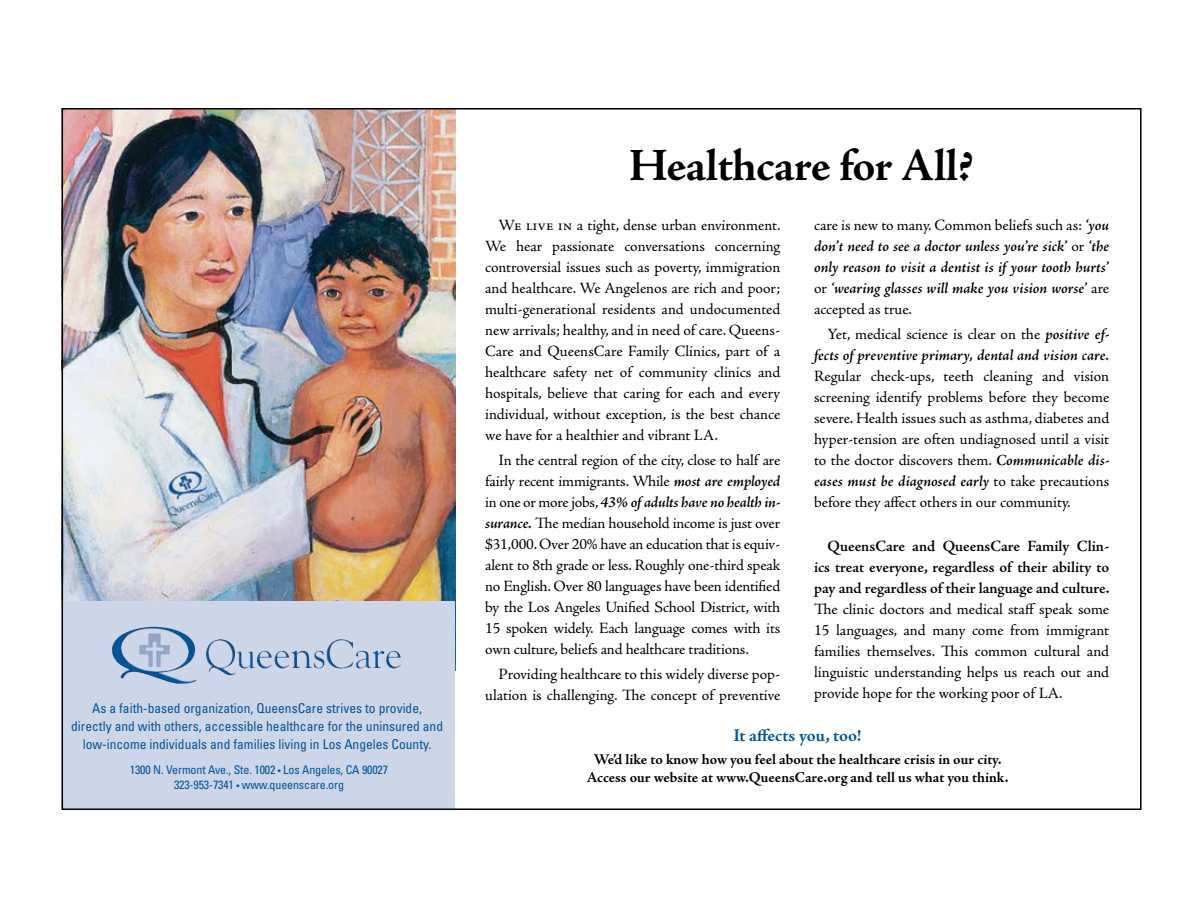
<style>
.page{position:relative;width:1188px;height:918px;background:#fff}
.page>*{position:absolute;margin:0;border:0;box-sizing:border-box;transform-origin:0 0}
.t1{font:700 46.5px "Adobe Jenson Pro";letter-spacing:-.015em;color:#000}
.t2{font:700 18px "Adobe Jenson Pro";letter-spacing:-.005em;color:#005699}
.t3{font:15.75px/21px "Adobe Jenson Pro";letter-spacing:-.005em;color:#000;text-align:justify}
.t4{font:italic 600 15.75px/21px "Adobe Jenson Pro";color:#000;text-align:justify}
.t5{font:600 15.75px/21px "Adobe Jenson Pro";letter-spacing:-.005em;color:#000;text-align:justify}
.t6{font:700 15px/18px "Adobe Jenson Pro";letter-spacing:-.005em;color:#000;text-align:center}
.t7{font:condensed 13.5px/18px "Univers";color:#005699;text-align:center}
.t8{font:condensed 12px/14.4px "Univers";letter-spacing:-.01em;color:#005699;text-align:center}
.s1{font-size:9px}
.s2{font-weight:600;font-style:italic}
.s3{font-weight:400;font-style:normal}
</style>
<div class="page">
<img style="left:65px;top:111px;width:390px;height:490px">
<div style="left:62px;top:601px;width:393px;height:208px;background:#cdd5e8"></div>
<img style="left:112px;top:627px;width:85px;height:57px">
<p class="t7" style="left:71px;top:699px;width:373px">As a faith-based organization, QueensCare strives to provide, directly and with others, accessible healthcare for the uninsured and low-income individuals and families living in Los Angeles County.</p>
<p class="t8" style="left:130px;top:763px;width:260px">1300 N. Vermont Ave., Ste. 1002 <span class="s1">•</span> Los Angeles, CA 90027<br>323-953-7341 <span class="s1">•</span> www.queenscare.org</p>
<h1 class="t1" style="left:629px;top:139px;width:346px">Healthcare for All?</h1>
<p class="t3" style="left:485px;top:215px;width:297px;text-indent:14px">We live in a tight, dense urban environment.<br>We hear passionate conversations concerning controversial issues such as poverty, immigration and healthcare. We Angelenos are rich and poor; multi-generational residents and undocumented new arrivals; healthy, and in need of care. Queens-Care and QueensCare Family Clinics, part of a healthcare safety net of community clinics and hospitals, believe that caring for each and every individual, without exception, is the best chance we have for a healthier and vibrant LA.</p>
<p class="t3" style="left:485px;top:450px;width:297px;text-indent:14px">In the central region of the city, close to half are fairly recent immigrants. While <span class="s2">most are employed </span>in one or more jobs, <span class="s2">43% of adults have no health in&shy;surance.</span> The median household income is just over $31,000. Over 20% have an education that is equiv&shy;alent to 8th grade or less. Roughly one-third speak no English. Over 80 languages have been identified by the Los Angeles Unified School District, with 15 spoken widely. Each language comes with its own culture, beliefs and healthcare traditions.</p>
<p class="t3" style="left:485px;top:664px;width:297px;text-align:right">Providing healthcare to this widely diverse pop&shy;ulation is challenging. The concept of preventive</p>
<p class="t4" style="left:814px;top:215px;width:297px"><span class="s3">care is new to many. Common beliefs such as:</span> ‘you don’t need to see a doctor unless you’re sick’ <span class="s3">or</span> ‘the only reason to visit a dentist is if your tooth hurts’ <span class="s3">or</span> ‘wearing glasses will make you vision worse’ <span class="s3">are accepted as true.</span></p>
<p class="t4" style="left:814px;top:325px;width:297px;text-align:right"><span class="s3">Yet, medical science is clear on the</span> positive ef&shy;fects of preventive primary, dental and vision care.</p>
<p class="t3" style="left:814px;top:366px;width:297px">Regular check-ups, teeth cleaning and vision screening identify problems before they become severe. Health issues such as asthma, diabetes and hyper-tension are often undiagnosed until a visit to the doctor discovers them. <span class="s2">Communicable dis&shy;eases must be diagnosed early</span> to take precautions before they affect others in our community.</p>
<p class="t5" style="left:814px;top:536px;width:297px;text-indent:14px">QueensCare and QueensCare Family Clin&shy;ics treat everyone, regardless of their ability to pay and regardless of their language and culture.</p>
<p class="t3" style="left:814px;top:599px;width:297px">The clinic doctors and medical staff speak some 15 languages, and many come from immigrant families themselves. This common cultural and linguistic understanding helps us reach out and provide hope for the working poor of LA.</p>
<p class="t2" style="left:733px;top:725px;width:129px">It affects you, too!</p>
<p class="t6" style="left:587px;top:751px;width:423px">We’d like to know how you feel about the healthcare crisis in our city.<br>Access our website at www.QueensCare.org and tell us what you think.</p>
</div>
